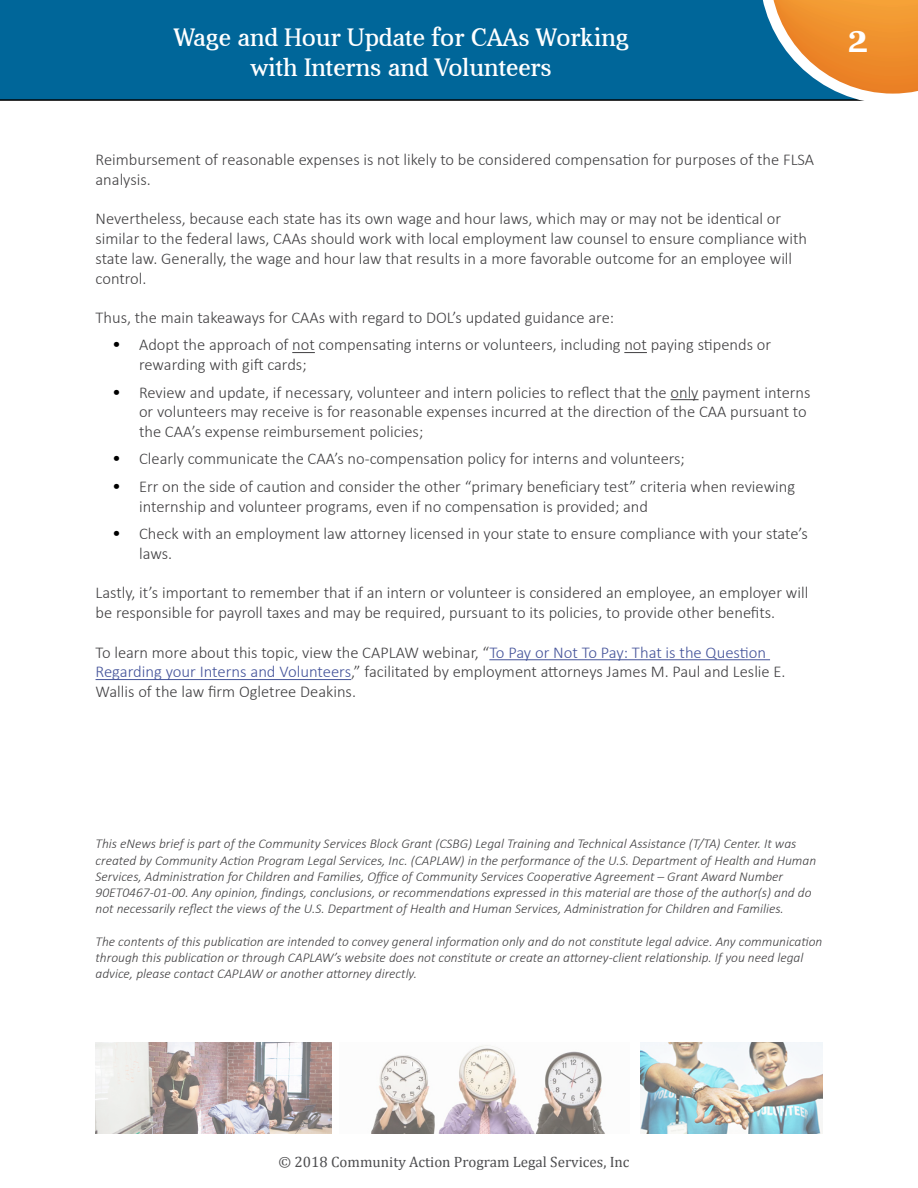
<style>
.page{position:relative;width:918px;height:1188px;background:#fff}
.page>*{position:absolute;margin:0;border:0;box-sizing:border-box;transform-origin:0 0}
.t1{font:700 37.5px "Aver";color:#fff}
.t2{font:25.5px/30.6px "Aver";color:#fff;text-align:center}
.t3{font:300 16.5px/19.8px "Calibri";color:#414042}
.t4{font:15px "Cambria";color:#4d4d4f}
.t5{font:italic 300 13.5px/16.2px "Calibri";color:#414042}
.s1{font-size:18px;color:#000}
.s2{color:#45549a}
</style>
<div class="page">
<img style="left:371px;top:1045px;width:234px;height:89px">
<img style="left:641px;top:1043px;width:181px;height:91px">
<img style="left:96px;top:1042px;width:235px;height:92px">
<div style="left:0;top:0;width:760px;height:101px;background:#069"></div>
<svg style="left:760px;top:0;width:158px;height:101px;background:#be925b"></svg>
<svg style="left:292px;top:352px;width:23px;height:1px"></svg>
<svg style="left:624px;top:352px;width:23px;height:1px"></svg>
<svg style="left:671px;top:399px;width:28px;height:1px"></svg>
<hr style="left:489px;top:659px;width:281px;height:1px;background:#45549a">
<hr style="left:96px;top:679px;width:255px;height:1px;background:#45549a">
<h2 class="t2" style="left:174px;top:22px;width:456px">Wage and Hour Update for CAAs Working with Interns and Volunteers</h2>
<p class="t3" style="left:96px;top:149px;width:720px">Reimbursement of reasonable expenses is not likely to be considered compensation for purposes of the FLSA analysis.</p>
<p class="t3" style="left:96px;top:209px;width:713px">Nevertheless, because each state has its own wage and hour laws, which may or may not be identical or similar to the federal laws, CAAs should work with local employment law counsel to ensure compliance with state law. Generally, the wage and hour law that results in a more favorable outcome for an employee will control.</p>
<p class="t3" style="left:96px;top:308px;width:520px">Thus, the main takeaways for CAAs with regard to DOL’s updated guidance are:</p>
<p class="t3" style="left:139px;top:335px;width:634px;text-indent:-27px"><span class="s1">•</span> Adopt the approach of not compensating interns or volunteers, including not paying stipends or rewarding with gift cards;</p>
<p class="t3" style="left:139px;top:382px;width:673px;text-indent:-27px"><span class="s1">•</span> Review and update, if necessary, volunteer and intern policies to reflect that the only payment interns or volunteers may receive is for reasonable expenses incurred at the direction of the CAA pursuant to the CAA’s expense reimbursement policies;</p>
<p class="t3" style="left:112px;top:449px;width:574px"><span class="s1">•</span> Clearly communicate the CAA’s no-compensation policy for interns and volunteers;</p>
<p class="t3" style="left:139px;top:476px;width:658px;text-indent:-27px"><span class="s1">•</span> Err on the side of caution and consider the other “primary beneficiary test” criteria when reviewing internship and volunteer programs, even if no compensation is provided; and</p>
<p class="t3" style="left:139px;top:523px;width:670px;text-indent:-27px"><span class="s1">•</span> Check with an employment law attorney licensed in your state to ensure compliance with your state’s laws.</p>
<p class="t3" style="left:96px;top:583px;width:714px">Lastly, it’s important to remember that if an intern or volunteer is considered an employee, an employer will be responsible for payroll taxes and may be required, pursuant to its policies, to provide other benefits.</p>
<p class="t3" style="left:96px;top:642px;width:692px">To learn more about this topic, view the CAPLAW webinar, “<span class="s2">To Pay or Not To Pay: That is the Question<br>Regarding your Interns and Volunteers</span>,” facilitated by employment attorneys James M. Paul and Leslie E.<br>Wallis of the law firm Ogletree Deakins.</p>
<h1 class="t1" style="left:847px;top:18px;width:24px">2</h1>
<p class="t5" style="left:96px;top:836px;width:722px">This eNews brief is part of the Community Services Block Grant (CSBG) Legal Training and Technical Assistance (T/TA) Center. It was created by Community Action Program Legal Services, Inc. (CAPLAW) in the performance of the U.S. Department of Health and Human Services, Administration for Children and Families, Office of Community Services Cooperative Agreement – Grant Award Number 90ET0467-01-00. Any opinion, findings, conclusions, or recommendations expressed in this material are those of the author(s) and do not necessarily reflect the views of the U.S. Department of Health and Human Services, Administration for Children and Families.</p>
<p class="t5" style="left:96px;top:933px;width:728px">The contents of this publication are intended to convey general information only and do not constitute legal advice. Any communication through this publication or through CAPLAW’s website does not constitute or create an attorney-client relationship. If you need legal advice, please contact CAPLAW or another attorney directly.</p>
<p class="t4" style="left:279px;top:1153px;width:353px">© 2018 Community Action Program Legal Services, Inc</p>
</div>
